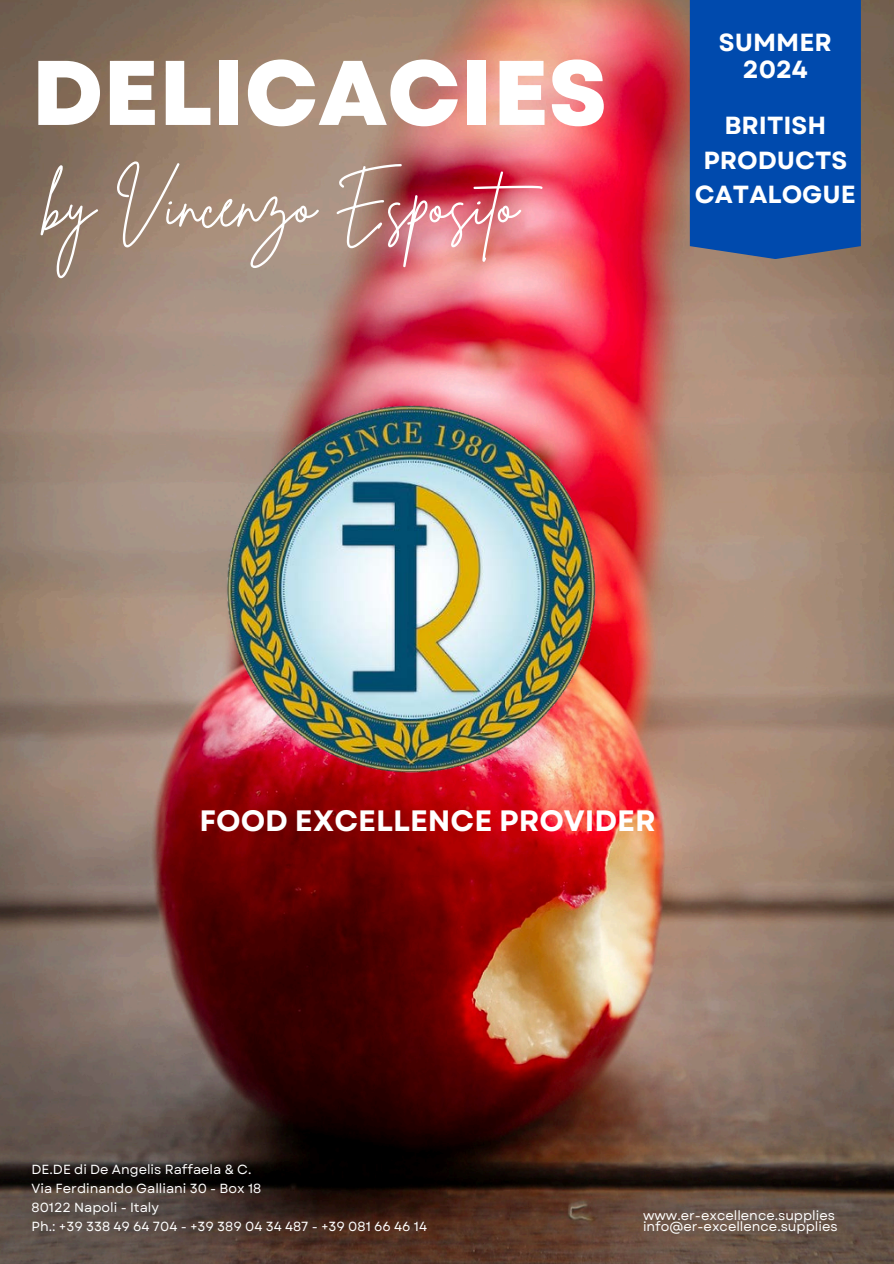
<style>
.page{position:relative;width:894px;height:1264px;background:#fff}
.page>*{position:absolute;margin:0;border:0;box-sizing:border-box;transform-origin:0 0}
.t1{font:800 91.5px "Garet";color:#fff}
.t2{font:61.5px "Brittany Signature";color:#fff}
.t3{font:700 29.4px "Garet";color:#fff}
.t4{font:700 24.75px/34.5px "Garet";color:#fff;text-align:center}
.t5{font:13.2px "Garet";color:#fff}
</style>
<div class="page">
<img style="left:0;top:0;width:893px;height:1263px">
<div style="left:689px;top:0;width:171px;height:259px;background:#004aad"></div>
<img style="left:217px;top:390px;width:383px;height:408px">
<h4 class="t1" style="left:32px;top:27px;width:577px">DELICACIES</h4>
<p class="t2" style="left:45px;top:165px;width:516px">by Vincenzo Esposito</p>
<h4 class="t4" style="left:718px;top:29px;width:114px;line-height:27px">SUMMER<br>2024</h4>
<h1 class="t4" style="left:694px;top:108px;width:162px">BRITISH<br>PRODUCTS<br>CATALOGUE</h1>
<p class="t3" style="left:199px;top:800px;width:457px">FOOD EXCELLENCE PROVIDER</p>
<p class="t5" style="left:32px;top:1160px;width:221px">DE.DE di De Angelis Raffaela &amp; C.</p>
<h3 class="t5" style="left:32px;top:1197px;width:129px">80122 Napoli - Italy</h3>
<h2 class="t5" style="left:32px;top:1178px;width:231px">Via Ferdinando Galliani 30 - Box 18</h2>
<p class="t5" style="left:32px;top:1216px;width:397px">Ph.: +39 338 49 64 704 - +39 389 04 34 487 - +39 081 66 46 14</p>
<p class="t5" style="left:642px;top:1205px;width:193px">www.er-excellence.supplies</p>
<p class="t5" style="left:642px;top:1216px;width:196px">info@er-excellence.supplies</p>
</div>
